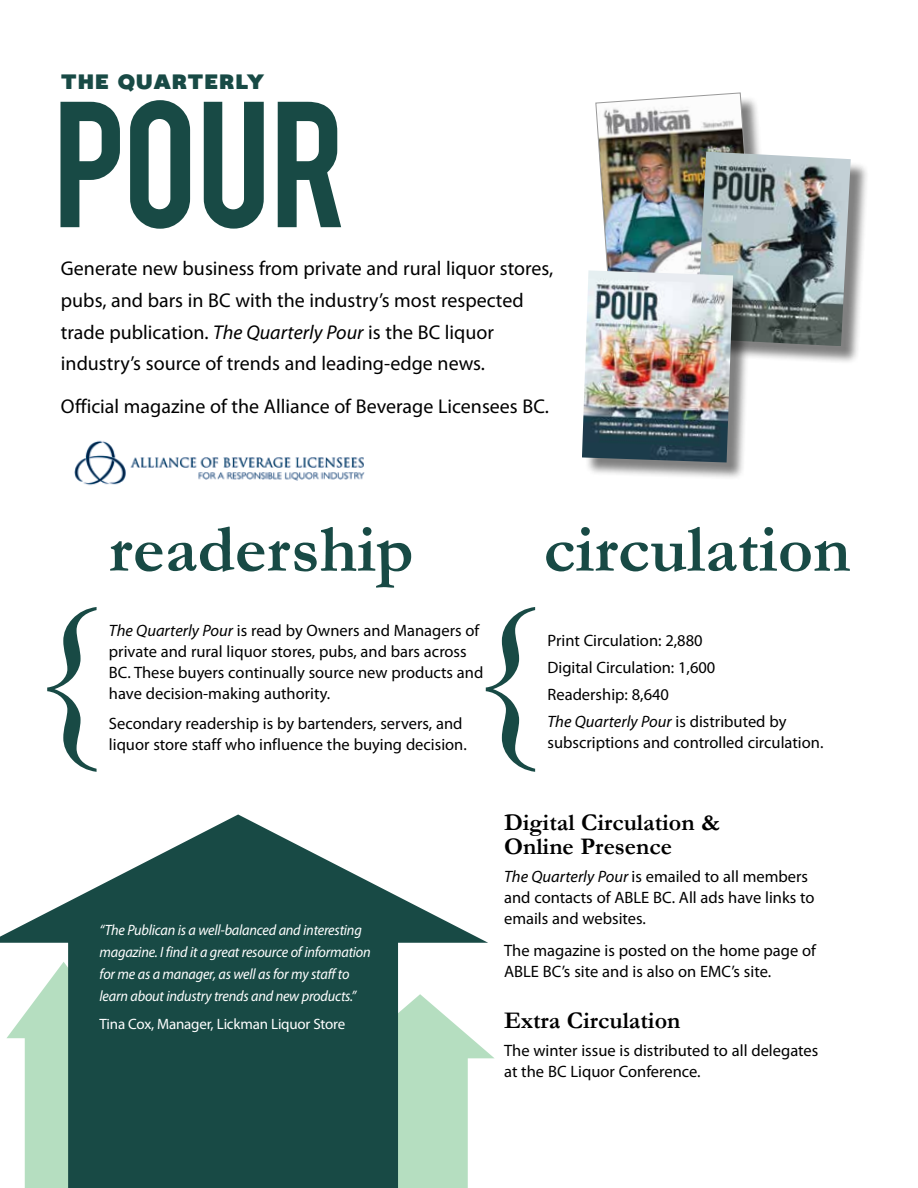
<style>
.page{position:relative;width:918px;height:1188px;background:#fff}
.page>*{position:absolute;margin:0;border:0;box-sizing:border-box;transform-origin:0 0}
.t1{font:181.2px "Garamond";color:#184a45}
.t2{font:141px "Bebas";color:#184a45}
.t3{font:700 67.95px "Garamond";color:#184a45}
.t4{font:900 29.1px "Gordon";color:#184a45}
.t5{font:700 24px/24px "Garamond";color:#000}
.t6{font:19.95px/31.7px "Myriad Pro";color:#000}
.t7{font:16.5px/21px "Myriad Pro";color:#000}
.t8{font:italic 15px/21.9px "Myriad Pro";letter-spacing:-.015em;color:#fff;scale:.95 1}
.t9{font:15px "Myriad Pro";letter-spacing:-.015em;color:#fff}
.s1{font-style:italic}
</style>
<div class="page">
<img style="left:74px;top:440px;width:291px;height:46px">
<svg style="left:0;top:814px;width:488px;height:374px;fill:#184a45"></svg>
<div style="left:598px;top:96px;width:174px;height:212px;background:#000;opacity:.5"></div>
<img style="left:595px;top:93px;width:159px;height:177px">
<div style="left:699px;top:154px;width:170px;height:210px;background:#000;opacity:.5"></div>
<img style="left:696px;top:152px;width:155px;height:194px">
<div style="left:585px;top:273px;width:167px;height:208px;background:#000;opacity:.5"></div>
<img style="left:582px;top:270px;width:151px;height:193px">
<h3 class="t4" style="left:61px;top:68px;width:205px">THE QUARTERLY</h3>
<h2 class="t2" style="left:54px;top:62px;width:295px">POUR</h2>
<p class="t6" style="left:61px;top:252px;width:494px">Generate new business from private and rural liquor stores, pubs, and bars in BC with the industry’s most respected trade publication. <span class="s1">The Quarterly Pour</span> is the BC liquor industry’s source of trends and leading-edge news.</p>
<p class="t6" style="left:61px;top:390px;width:490px">Official magazine of the Alliance of Beverage Licensees BC.</p>
<h1 class="t1" style="left:22px;top:554px;width:88px">{</h1>
<h3 class="t3" style="left:109px;top:503px;width:306px">readership</h3>
<h1 class="t1" style="left:461px;top:554px;width:88px">{</h1>
<p class="t7" style="left:109px;top:620px;width:376px"><span class="s1">The Quarterly Pour</span> is read by Owners and Managers of private and rural liquor stores, pubs, and bars across BC. These buyers continually source new products and have decision-making authority.</p>
<p class="t7" style="left:109px;top:713px;width:359px">Secondary readership is by bartenders, servers, and liquor store staff who influence the buying decision.</p>
<h3 class="t3" style="left:544px;top:503px;width:309px">circulation</h3>
<p class="t7" style="left:548px;top:626px;width:241px;line-height:27px">Print Circulation: 2,880<br>Digital Circulation: 1,600<br>Readership: 8,640<br><span class="s1">The Quarterly Pour</span> is distributed by</p>
<p class="t7" style="left:548px;top:731px;width:277px">subscriptions and controlled circulation.</p>
<p class="t8" style="left:100px;top:919px;width:287px">“The Publican is a well-balanced and interesting magazine. I find it a great resource of information for me as a manager, as well as for my staff to learn about industry trends and new products.”</p>
<p class="t9" style="left:100px;top:1015px;width:247px">Tina Cox, Manager, Lickman Liquor Store</p>
<h3 class="t5" style="left:504px;top:811px;width:218px">Digital Circulation &amp;<br>Online Presence</h3>
<p class="t7" style="left:504px;top:866px;width:312px"><span class="s1">The Quarterly Pour</span> is emailed to all members and contacts of ABLE BC. All ads have links to emails and websites.</p>
<p class="t7" style="left:504px;top:940px;width:313px">The magazine is posted on the home page of<br>ABLE BC’s site and is also on EMC’s site.</p>
<h3 class="t5" style="left:504px;top:1008px;width:178px">Extra Circulation</h3>
<p class="t7" style="left:504px;top:1039px;width:316px">The winter issue is distributed to all delegates at the BC Liquor Conference.</p>
</div>
